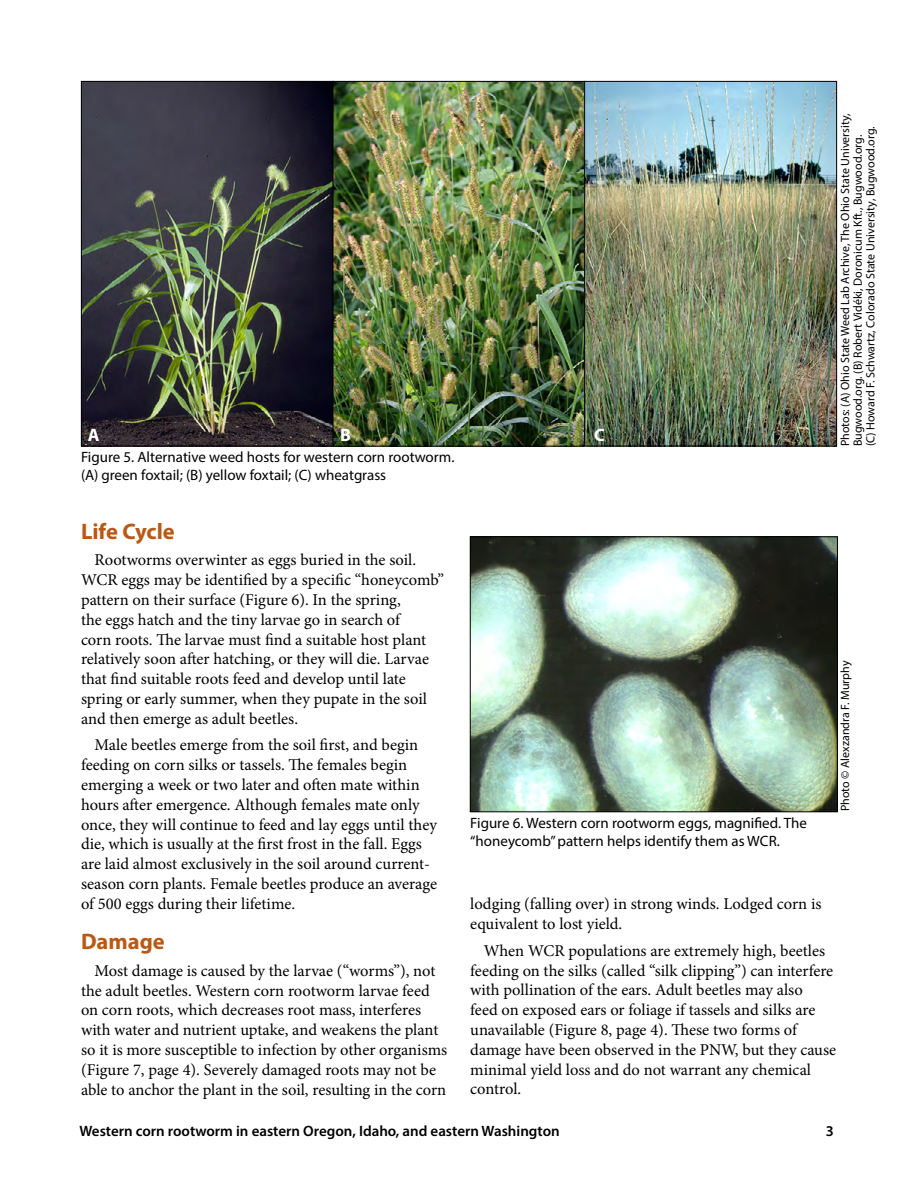
<style>
.page{position:relative;width:918px;height:1188px;background:#fff}
.page>*{position:absolute;margin:0;border:0;box-sizing:border-box;transform-origin:0 0}
.Subhead_1{font:700 22.5px "Myriad Pro";color:#b95915}
.t1{font:700 18px "Myriad Pro";color:#fff}
.Body_text{font:16.5px/19.8px "Minion Pro";color:#000}
.t2{font:15px/18px "Myriad Pro";color:#000}
.t3{font:600 15px "Myriad Pro";color:#000}
.t4{font:12px/12.8px "Myriad Pro";color:#000}
</style>
<div class="page">
<img style="left:83px;top:83px;width:752px;height:362px">
<div style="left:81px;top:81px;width:253px;height:365px;border:1px solid #000"></div>
<div style="left:333px;top:81px;width:252px;height:366px;border:1px solid #000"></div>
<div style="left:584px;top:81px;width:253px;height:365px;border:1px solid #000"></div>
<img style="left:472px;top:538px;width:364px;height:272px">
<div style="left:470px;top:536px;width:368px;height:276px;border:1px solid #000"></div>
<p class="t1" style="left:88px;top:423px;width:13px">A</p>
<p class="t1" style="left:340px;top:423px;width:12px">B</p>
<p class="t1" style="left:594px;top:423px;width:12px">C</p>
<p class="t2" style="left:81px;top:448px;width:375px">Figure 5. Alternative weed hosts for western corn rootworm. (A) green foxtail; (B) yellow foxtail; (C) wheatgrass</p>
<p class="t4" style="left:838px;top:446px;width:334px;rotate:-90deg">Photos: (A) Ohio State Weed Lab Archive, The Ohio State University,<br>Bugwood.org. (B) Robert Vidéki, Doronicum Kft., Bugwood.org.<br>(C) Howard F. Schwartz, Colorado State University, Bugwood.org.</p>
<h2 class="Subhead_1" style="left:81px;top:517px;width:95px">Life Cycle</h2>
<p class="Body_text" style="left:81px;top:550px;width:365px;text-indent:14px">Rootworms overwinter as eggs buried in the soil.<br>WCR eggs may be identified by a specific “honeycomb” pattern on their surface (Figure 6). In the spring,<br>the eggs hatch and the tiny larvae go in search of<br>corn roots. The larvae must find a suitable host plant relatively soon after hatching, or they will die. Larvae that find suitable roots feed and develop until late spring or early summer, when they pupate in the soil and then emerge as adult beetles.</p>
<p class="Body_text" style="left:81px;top:735px;width:358px;text-indent:14px">Male beetles emerge from the soil first, and begin feeding on corn silks or tassels. The females begin emerging a week or two later and often mate within hours after emergence. Although females mate only once, they will continue to feed and lay eggs until they die, which is usually at the first frost in the fall. Eggs are laid almost exclusively in the soil around current&shy;season corn plants. Female beetles produce an average of 500 eggs during their lifetime.</p>
<h2 class="Subhead_1" style="left:81px;top:927px;width:85px">Damage</h2>
<p class="Body_text" style="left:81px;top:961px;width:368px;text-indent:14px">Most damage is caused by the larvae (“worms”), not the adult beetles. Western corn rootworm larvae feed on corn roots, which decreases root mass, interferes with water and nutrient uptake, and weakens the plant so it is more susceptible to infection by other organisms (Figure 7, page 4). Severely damaged roots may not be able to anchor the plant in the soil, resulting in the corn</p>
<p class="t2" style="left:470px;top:814px;width:338px">Figure 6. Western corn rootworm eggs, magnified. The “honeycomb” pattern helps identify them as WCR.</p>
<p class="t4" style="left:838px;top:811px;width:152px;rotate:-90deg">Photo © Alexzandra F. Murphy</p>
<p class="Body_text" style="left:470px;top:894px;width:353px">lodging (falling over) in strong winds. Lodged corn is equivalent to lost yield.</p>
<p class="Body_text" style="left:470px;top:941px;width:367px;text-indent:14px">When WCR populations are extremely high, beetles feeding on the silks (called “silk clipping”) can interfere with pollination of the ears. Adult beetles may also<br>feed on exposed ears or foliage if tassels and silks are unavailable (Figure 8, page 4). These two forms of damage have been observed in the PNW, but they cause minimal yield loss and do not warrant any chemical control.</p>
<p class="t3" style="left:80px;top:1122px;width:482px">Western corn rootworm in eastern Oregon, Idaho, and eastern Washington</p>
<p class="t3" style="left:826px;top:1122px;width:10px">3</p>
</div>
